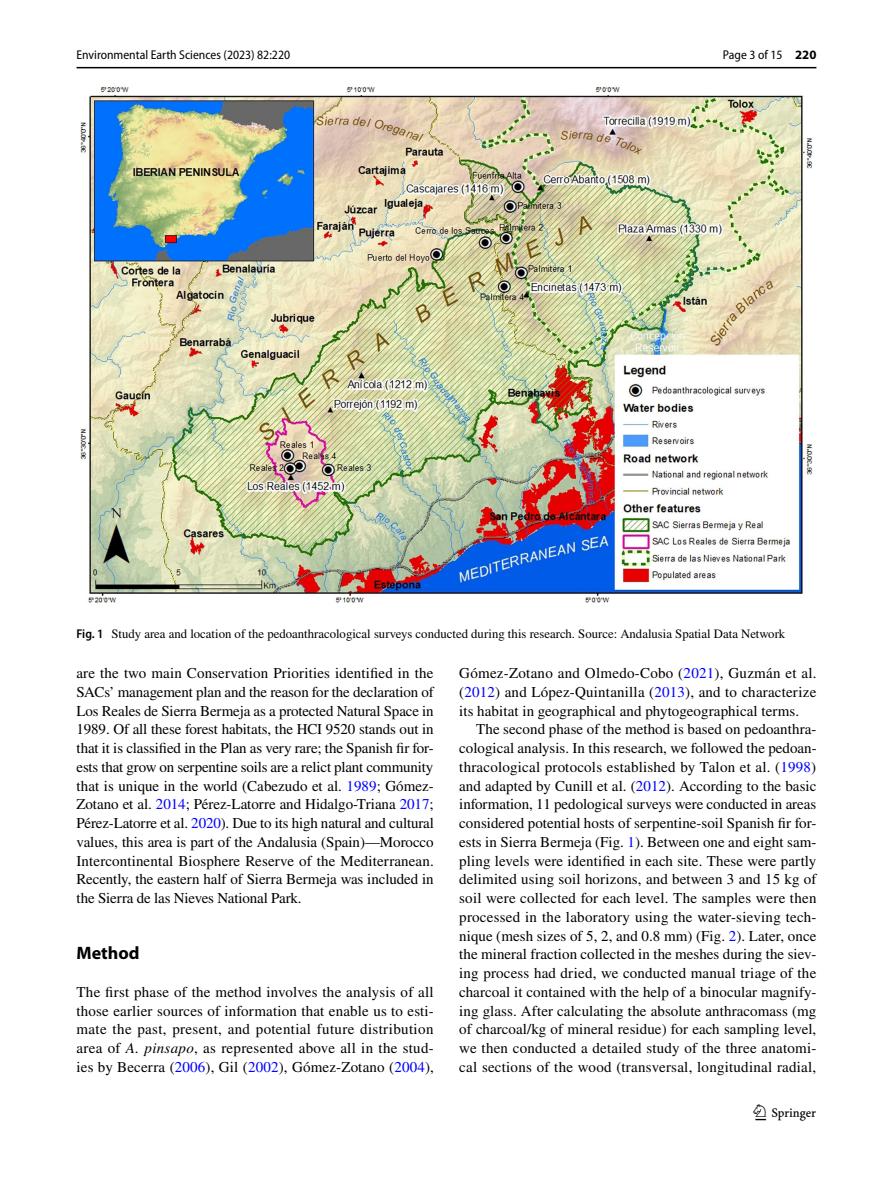
<style>
.page{position:relative;width:893px;height:1187px;background:#fff}
.page>*{position:absolute;margin:0;border:0;box-sizing:border-box;transform-origin:0 0}
.t1{font:22.5px "Springnew Regular 3";color:#000}
.t2{font:700 18px "Myriad Pro";color:#000}
.t3{font:15px/18.8px "STIX";letter-spacing:.005em;color:#000;text-align:justify}
.t4{font:12.75px "STIX";color:#000}
.t5{font:semi-condensed 12.75px "Myriad Pro";color:#000}
.s1{font-weight:700;font-stretch:normal}
.s2{font-family:"Myriad Pro";font-weight:600;font-stretch:semi-condensed}
.s3{color:#00f}
.s4{font-style:italic}
</style>
<div class="page">
<hr style="left:77px;top:67px;width:739px;height:1px;background:#000">
<img style="left:81px;top:87px;width:731px;height:515px">
<p class="t5" style="left:77px;top:48px;width:215px">Environmental Earth Sciences (2023) 82:220</p>
<p class="t5" style="left:723px;top:48px;width:95px">Page 3 of 15 <span class="s1">220</span></p>
<p class="t4" style="left:77px;top:624px;width:710px"><span class="s2">Fig. 1</span> Study area and location of the pedoanthracological surveys conducted during this research. Source: Andalusia Spatial Data Network</p>
<p class="t3" style="left:77px;top:664px;width:359px">are the two main Conservation Priorities identified in the SACs’ management plan and the reason for the declaration of Los Reales de Sierra Bermeja as a protected Natural Space in 1989. Of all these forest habitats, the HCI 9520 stands out in that it is classified in the Plan as very rare; the Spanish fir for&shy;ests that grow on serpentine soils are a relict plant community that is unique in the world (Cabezudo et al. <span class="s3">1989</span>; Gómez-Zotano et al. <span class="s3">2014</span>; Pérez-Latorre and Hidalgo-Triana <span class="s3">2017</span>; Pérez-Latorre et al. <span class="s3">2020</span>). Due to its high natural and cultural values, this area is part of the Andalusia (Spain)—Morocco Intercontinental Biosphere Reserve of the Mediterranean.<br>Recently, the eastern half of Sierra Bermeja was included in the Sierra de las Nieves National Park.</p>
<p class="t2" style="left:77px;top:941px;width:65px">Method</p>
<p class="t3" style="left:77px;top:983px;width:359px">The first phase of the method involves the analysis of all those earlier sources of information that enable us to esti&shy;mate the past, present, and potential future distribution area of <span class="s4">A. pinsapo</span>, as represented above all in the stud&shy;ies by Becerra (<span class="s3">2006</span>), Gil (<span class="s3">2002</span>), Gómez-Zotano (<span class="s3">2004</span>),</p>
<p class="t3" style="left:459px;top:664px;width:359px">Gómez-Zotano and Olmedo-Cobo (<span class="s3">2021</span>), Guzmán et al. (<span class="s3">2012</span>) and López-Quintanilla (<span class="s3">2013</span>), and to characterize its habitat in geographical and phytogeographical terms.</p>
<p class="t3" style="left:459px;top:720px;width:359px;text-indent:17px">The second phase of the method is based on pedoanthra&shy;cological analysis. In this research, we followed the pedoan&shy;thracological protocols established by Talon et al. (<span class="s3">1998</span>) and adapted by Cunill et al. (<span class="s3">2012</span>). According to the basic information, 11 pedological surveys were conducted in areas considered potential hosts of serpentine-soil Spanish fir for&shy;ests in Sierra Bermeja (Fig. <span class="s3">1</span>). Between one and eight sam&shy;pling levels were identified in each site. These were partly delimited using soil horizons, and between 3 and 15 kg of soil were collected for each level. The samples were then processed in the laboratory using the water-sieving tech&shy;nique (mesh sizes of 5, 2, and 0.8 mm) (Fig. <span class="s3">2</span>). Later, once the mineral fraction collected in the meshes during the siev&shy;ing process had dried, we conducted manual triage of the charcoal it contained with the help of a binocular magnify&shy;ing glass. After calculating the absolute anthracomass (mg of charcoal/kg of mineral residue) for each sampling level, we then conducted a detailed study of the three anatomi&shy;cal sections of the wood (transversal, longitudinal radial,</p>
<h1 class="t1" style="left:755px;top:1104px;width:62px">1 3</h1>
</div>
